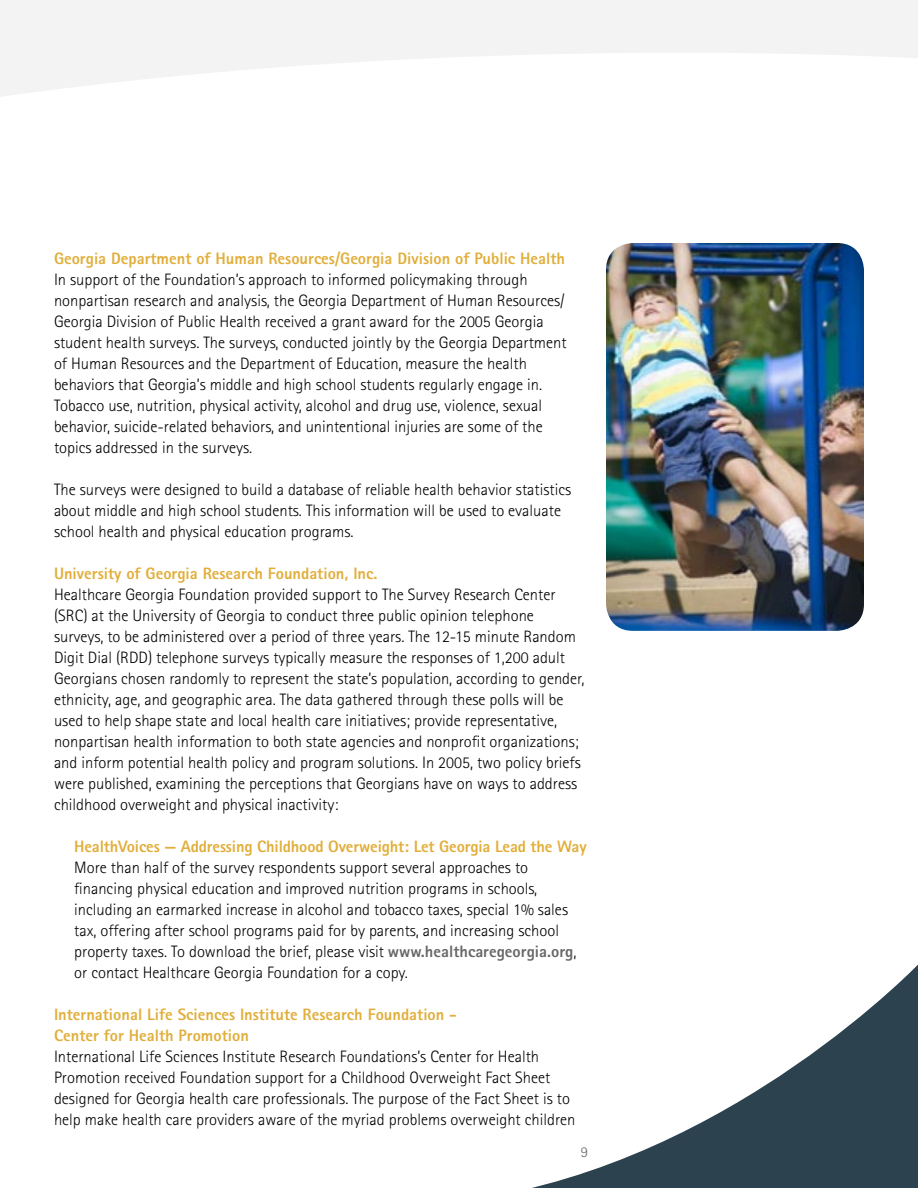
<style>
.page{position:relative;width:918px;height:1188px;background:#fff}
.page>*{position:absolute;margin:0;border:0;box-sizing:border-box;transform-origin:0 0}
.T_text{font:300 16.5px/21px "Rotis Sans Serif";color:#000}
.D_Sub_head{font:800 16.5px/21px "Rotis Sans Serif";color:#e1ae3a}
.t1{font:300 15px "Rotis Sans Serif";color:#686767}
.s1{font-weight:800;color:#686767}
</style>
<div class="page">
<svg style="left:0;top:0;width:918px;height:97px;fill:#f3f3f3"></svg>
<img style="left:606px;top:243px;width:258px;height:388px">
<svg style="left:532px;top:964px;width:386px;height:224px"></svg>
<p class="D_Sub_head" style="left:54px;top:248px;width:513px">Georgia Department of Human Resources/Georgia Division of Public Health</p>
<p class="T_text" style="left:54px;top:269px;width:514px">In support of the Foundation’s approach to informed policymaking through nonpartisan research and analysis, the Georgia Department of Human Resources/ Georgia Division of Public Health received a grant award for the 2005 Georgia student health surveys. The surveys, conducted jointly by the Georgia Department of Human Resources and the Department of Education, measure the health behaviors that Georgia’s middle and high school students regularly engage in.<br>Tobacco use, nutrition, physical activity, alcohol and drug use, violence, sexual behavior, suicide-related behaviors, and unintentional injuries are some of the topics addressed in the surveys.</p>
<p class="T_text" style="left:54px;top:479px;width:519px">The surveys were designed to build a database of reliable health behavior statistics about middle and high school students. This information will be used to evaluate school health and physical education programs.</p>
<p class="D_Sub_head" style="left:54px;top:563px;width:325px">University of Georgia Research Foundation, Inc.</p>
<p class="T_text" style="left:54px;top:584px;width:532px">Healthcare Georgia Foundation provided support to The Survey Research Center (SRC) at the University of Georgia to conduct three public opinion telephone surveys, to be administered over a period of three years. The 12-15 minute Random Digit Dial (RDD) telephone surveys typically measure the responses of 1,200 adult Georgians chosen randomly to represent the state’s population, according to gender, ethnicity, age, and geographic area. The data gathered through these polls will be used to help shape state and local health care initiatives; provide representative, nonpartisan health information to both state agencies and nonprofit organizations; and inform potential health policy and program solutions. In 2005, two policy briefs were published, examining the perceptions that Georgians have on ways to address childhood overweight and physical inactivity:</p>
<p class="D_Sub_head" style="left:74px;top:836px;width:514px">HealthVoices — Addressing Childhood Overweight: Let Georgia Lead the Way</p>
<p class="T_text" style="left:74px;top:857px;width:504px">More than half of the survey respondents support several approaches to financing physical education and improved nutrition programs in schools, including an earmarked increase in alcohol and tobacco taxes, special 1% sales tax, offering after school programs paid for by parents, and increasing school property taxes. To download the brief, please visit <span class="s1">www.healthcaregeorgia.org</span>, or contact Healthcare Georgia Foundation for a copy.</p>
<p class="D_Sub_head" style="left:54px;top:1004px;width:404px">International Life Sciences Institute Research Foundation -<br>Center for Health Promotion</p>
<p class="T_text" style="left:54px;top:1046px;width:523px">International Life Sciences Institute Research Foundations’s Center for Health Promotion received Foundation support for a Childhood Overweight Fact Sheet designed for Georgia health care professionals. The purpose of the Fact Sheet is to help make health care providers aware of the myriad problems overweight children</p>
<p class="t1" style="left:581px;top:1143px;width:9px">9</p>
</div>
